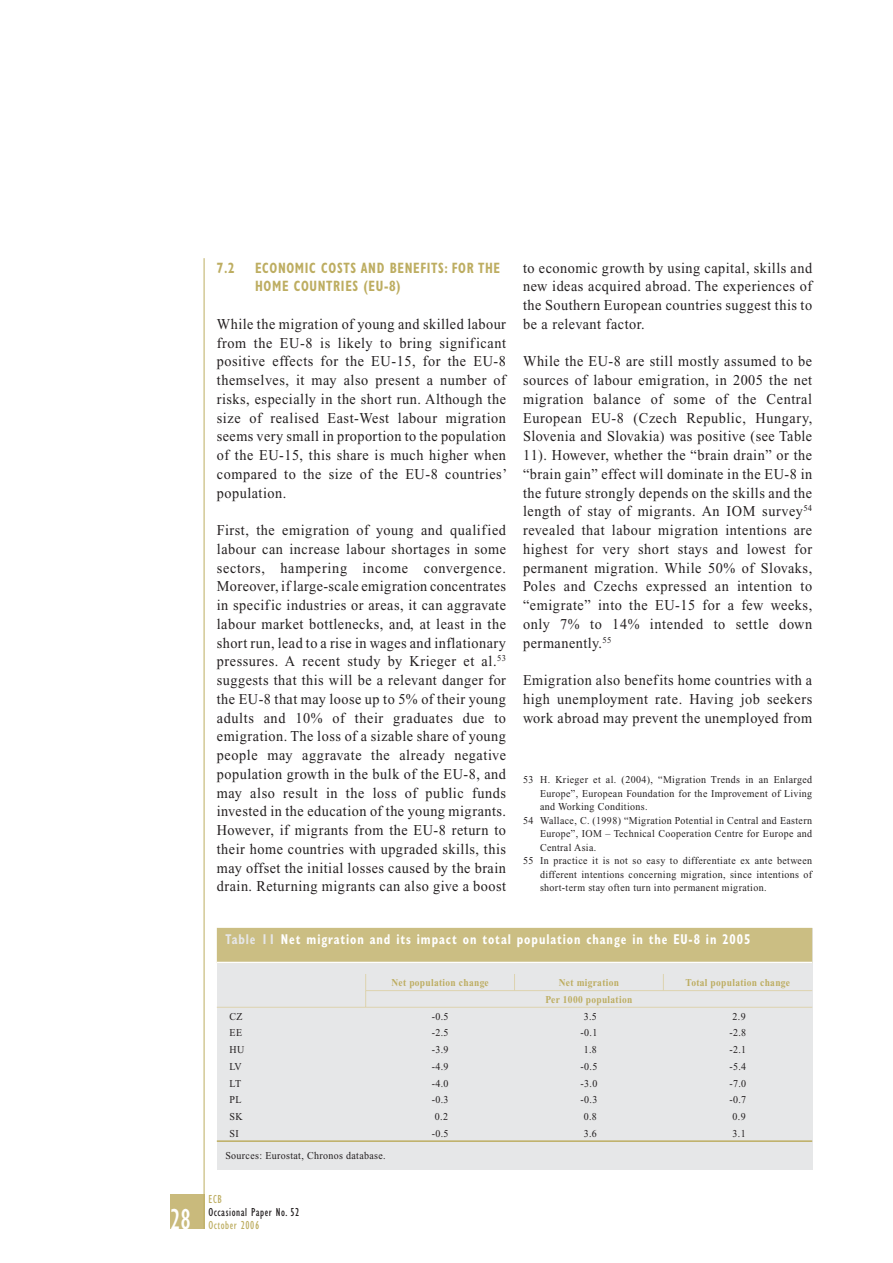
<style>
.page{position:relative;width:893px;height:1263px;background:#fff}
.page>*{position:absolute;margin:0;border:0;box-sizing:border-box;transform-origin:0 0}
.t1{font:condensed 30px "Gill Sans";color:#fff;scale:.95 1}
.t2{font:15px/18.8px "Times New Roman";letter-spacing:.035em;color:#231f20;text-align:justify;scale:.95 1}
.t3{font:700 condensed 15px/18.8px "Gill Sans";letter-spacing:.05em;color:#bdad61;scale:.85 1}
.t4{font:700 condensed 14.25px "Gill Sans";letter-spacing:.075em;color:#fff;scale:.85 1}
.t5{font:condensed 12px "Gill Sans";letter-spacing:.05em;color:#231f20;scale:.95 1}
.t6{font:condensed 12px "Gill Sans";letter-spacing:.05em;color:#bdad61;scale:.95 1}
.t7{font:10.5px "Times New Roman";letter-spacing:.035em;color:#231f20;scale:.95 1}
.t8{font:700 10.5px "Times New Roman";letter-spacing:.035em;color:#bdad61;scale:.9 1}
.s1{color:#e6e7e8}
</style>
<div class="page">
<div style="left:170px;top:1195px;width:34px;height:34px;background:#c9ba7c"></div>
<hr style="left:204px;top:258px;width:1px;height:971px;background:#bdad61">
<div style="left:217px;top:929px;width:595px;height:241px;background:#e6e7e8"></div>
<svg style="left:514px;top:974px;width:1px;height:16px"></svg>
<svg style="left:663px;top:974px;width:1px;height:16px"></svg>
<hr style="left:365px;top:990px;width:447px;height:1px;background:#ddd3af">
<svg style="left:365px;top:974px;width:1px;height:33px"></svg>
<hr style="left:366px;top:1007px;width:446px;height:1px;background:#ddd3af">
<hr style="left:217px;top:1007px;width:149px;height:1px;background:#ddd3af">
<hr style="left:217px;top:1140px;width:595px;height:2px;background:#bdad61">
<div style="left:217px;top:928px;width:595px;height:35px;background:#cbbe83"></div>
<hr style="left:217px;top:962px;width:595px;height:1px;background:#fff">
<h1 class="t1" style="left:170px;top:1208px;width:23px">28</h1>
<p class="t3" style="left:217px;top:260px;width:23px">7.2</p>
<p class="t3" style="left:255px;top:260px;width:290px">ECONOMIC COSTS AND BENEFITS: FOR THE<br>HOME COUNTRIES (EU-8)</p>
<p class="t2" style="left:217px;top:316px;width:307px">While the migration of young and skilled labour from the EU-8 is likely to bring significant positive effects for the EU-15, for the EU-8 themselves, it may also present a number of risks, especially in the short run. Although the size of realised East-West labour migration seems very small in proportion to the population of the EU-15, this share is much higher when compared to the size of the EU-8 countries’ population.</p>
<p class="t2" style="left:217px;top:522px;width:306px">First, the emigration of young and qualified labour can increase labour shortages in some sectors, hampering income convergence.<br>Moreover, if large-scale emigration concentrates in specific industries or areas, it can aggravate labour market bottlenecks, and, at least in the short run, lead to a rise in wages and inflationary pressures. A recent study by Krieger et al.<sup>53 </sup>suggests that this will be a relevant danger for the EU-8 that may loose up to 5% of their young adults and 10% of their graduates due to emigration. The loss of a sizable share of young people may aggravate the already negative population growth in the bulk of the EU-8, and may also result in the loss of public funds invested in the education of the young migrants.<br>However, if migrants from the EU-8 return to their home countries with upgraded skills, this may offset the initial losses caused by the brain drain. Returning migrants can also give a boost</p>
<p class="t2" style="left:523px;top:260px;width:306px">to economic growth by using capital, skills and new ideas acquired abroad. The experiences of the Southern European countries suggest this to be a relevant factor.</p>
<p class="t2" style="left:523px;top:353px;width:306px">While the EU-8 are still mostly assumed to be sources of labour emigration, in 2005 the net migration balance of some of the Central European EU-8 (Czech Republic, Hungary, Slovenia and Slovakia) was positive (see Table 11). However, whether the “brain drain” or the “brain gain” effect will dominate in the EU-8 in the future strongly depends on the skills and the length of stay of migrants. An IOM survey<sup>54 </sup>revealed that labour migration intentions are highest for very short stays and lowest for permanent migration. While 50% of Slovaks, Poles and Czechs expressed an intention to “emigrate” into the EU-15 for a few weeks, only 7% to 14% intended to settle down permanently.<sup>55</sup></p>
<p class="t2" style="left:523px;top:672px;width:306px">Emigration also benefits home countries with a high unemployment rate. Having job seekers work abroad may prevent the unemployed from</p>
<p class="t7" style="left:523px;top:776px;width:306px">53 H. Krieger et al. (2004), “Migration Trends in an Enlarged</p>
<p class="t7" style="left:540px;top:789px;width:288px">Europe”, European Foundation for the Improvement of Living</p>
<p class="t7" style="left:540px;top:803px;width:115px">and Working Conditions.</p>
<p class="t7" style="left:523px;top:816px;width:306px">54 Wallace, C. (1998) “Migration Potential in Central and Eastern</p>
<p class="t7" style="left:540px;top:830px;width:288px">Europe”, IOM – Technical Cooperation Centre for Europe and</p>
<p class="t7" style="left:540px;top:843px;width:61px">Central Asia.</p>
<p class="t7" style="left:523px;top:857px;width:306px">55 In practice it is not so easy to differentiate ex ante between</p>
<p class="t7" style="left:540px;top:870px;width:288px">different intentions concerning migration, since intentions of</p>
<p class="t7" style="left:540px;top:884px;width:240px">short-term stay often turn into permanent migration.</p>
<p class="t4" style="left:225px;top:934px;width:619px"><span class="s1">Table 11</span> Net migration and its impact on total population change in the EU-8 in 2005</p>
<p class="t8" style="left:391px;top:979px;width:110px">Net population change</p>
<p class="t8" style="left:559px;top:979px;width:69px">Net migration</p>
<p class="t8" style="left:685px;top:979px;width:118px">Total population change</p>
<p class="t8" style="left:545px;top:996px;width:98px">Per 1000 population</p>
<p class="t7" style="left:230px;top:1012px;width:15px">CZ</p>
<p class="t7" style="left:432px;top:1012px;width:19px">-0.5</p>
<p class="t7" style="left:584px;top:1012px;width:15px">3.5</p>
<p class="t7" style="left:733px;top:1012px;width:15px">2.9</p>
<p class="t7" style="left:230px;top:1029px;width:15px">EE</p>
<p class="t7" style="left:432px;top:1029px;width:19px">-2.5</p>
<p class="t7" style="left:580px;top:1029px;width:19px">-0.1</p>
<p class="t7" style="left:729px;top:1029px;width:19px">-2.8</p>
<p class="t7" style="left:230px;top:1046px;width:17px">HU</p>
<p class="t7" style="left:432px;top:1046px;width:19px">-3.9</p>
<p class="t7" style="left:584px;top:1046px;width:15px">1.8</p>
<p class="t7" style="left:729px;top:1046px;width:19px">-2.1</p>
<p class="t7" style="left:230px;top:1063px;width:14px">LV</p>
<p class="t7" style="left:432px;top:1063px;width:19px">-4.9</p>
<p class="t7" style="left:580px;top:1063px;width:19px">-0.5</p>
<p class="t7" style="left:729px;top:1063px;width:19px">-5.4</p>
<p class="t7" style="left:230px;top:1079px;width:14px">LT</p>
<p class="t7" style="left:432px;top:1079px;width:19px">-4.0</p>
<p class="t7" style="left:580px;top:1079px;width:19px">-3.0</p>
<p class="t7" style="left:729px;top:1079px;width:19px">-7.0</p>
<p class="t7" style="left:230px;top:1096px;width:14px">PL</p>
<p class="t7" style="left:432px;top:1096px;width:19px">-0.3</p>
<p class="t7" style="left:580px;top:1096px;width:19px">-0.3</p>
<p class="t7" style="left:729px;top:1096px;width:19px">-0.7</p>
<p class="t7" style="left:230px;top:1113px;width:15px">SK</p>
<p class="t7" style="left:435px;top:1113px;width:15px">0.2</p>
<p class="t7" style="left:584px;top:1113px;width:15px">0.8</p>
<p class="t7" style="left:733px;top:1113px;width:15px">0.9</p>
<p class="t7" style="left:230px;top:1130px;width:11px">SI</p>
<p class="t7" style="left:432px;top:1130px;width:19px">-0.5</p>
<p class="t7" style="left:584px;top:1130px;width:15px">3.6</p>
<p class="t7" style="left:733px;top:1130px;width:15px">3.1</p>
<p class="t7" style="left:225px;top:1152px;width:170px">Sources: Eurostat, Chronos database.</p>
<p class="t6" style="left:208px;top:1195px;width:16px">ECB</p>
<p class="t5" style="left:208px;top:1208px;width:97px">Occasional Paper No. 52</p>
<p class="t6" style="left:208px;top:1221px;width:55px">October 2006</p>
</div>
